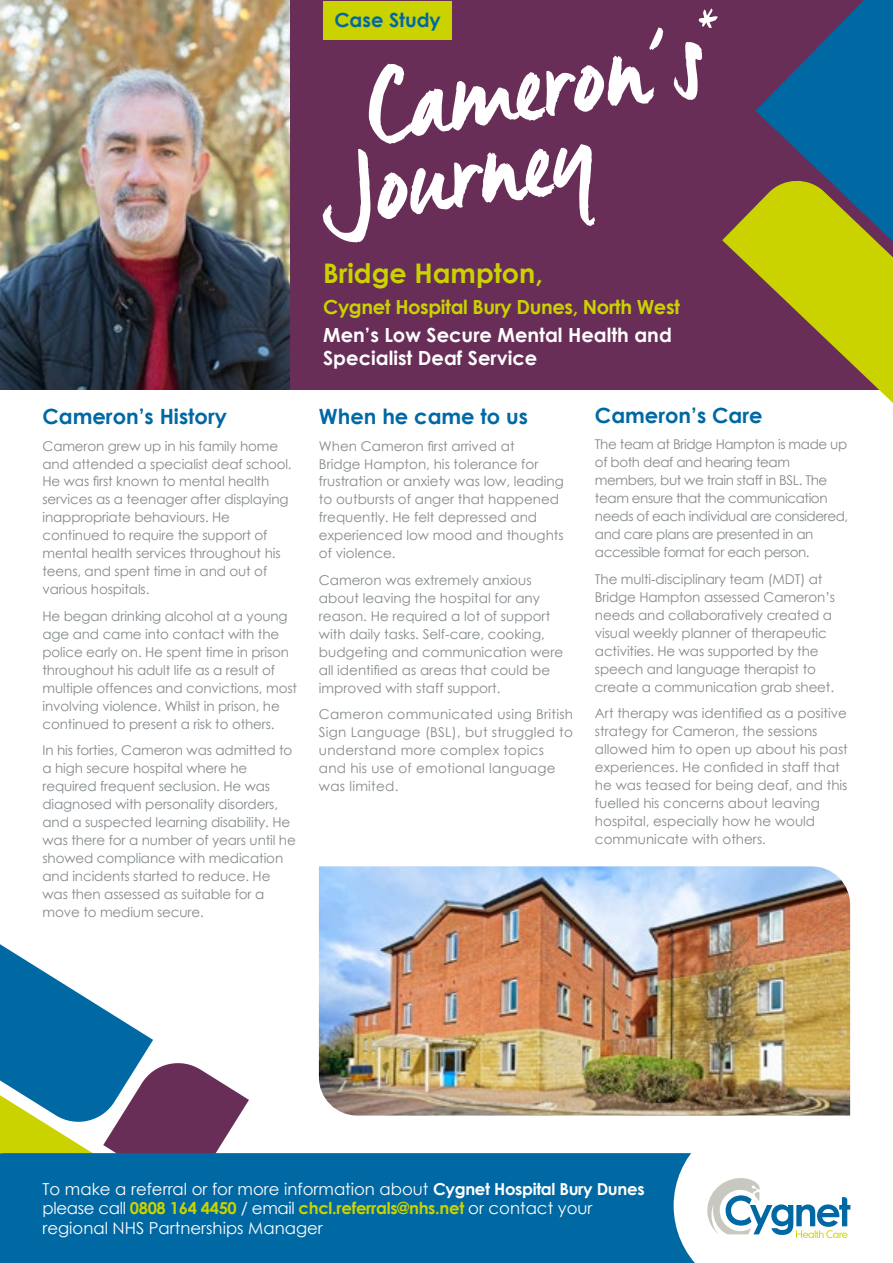
<style>
.page{position:relative;width:893px;height:1263px;background:#fff}
.page>*{position:absolute;margin:0;border:0;box-sizing:border-box;transform-origin:0 0}
.t1{font:108px "Manus";color:#fff}
.t2{font:700 27px "Century Gothic";color:#cad200}
.t3{font:700 21px "Century Gothic";color:#0068a3}
.t4{font:700 19.5px/23.4px "Century Gothic";color:#fff}
.t5{font:700 19.5px "Century Gothic";letter-spacing:-.02em;color:#cad200}
.t6{font:700 19.5px "Century Gothic";color:#0068a3}
.t7{font:16.5px/19.5px "Century Gothic";color:#fff}
.t8{font:13.5px/18px "Century Gothic";letter-spacing:-.01em;color:#848a8e}
.t9{font:13.5px/18px "Century Gothic";letter-spacing:-.03em;color:#848a8e}
.t10{font:13.5px/18px "Century Gothic";letter-spacing:.02em;color:#848a8e}
.s1{font-weight:700}
.s2{font-weight:700;color:#cad200}
</style>
<div class="page">
<svg style="left:0;top:944px;width:249px;height:209px"></svg>
<img style="left:0;top:0;width:291px;height:389px">
<div style="left:291px;top:0;width:602px;height:389px;background:#682e57"></div>
<div style="left:0;top:1153px;width:674px;height:110px;background:#0068a3"></div>
<div style="left:323px;top:1px;width:129px;height:38px;background:#cad200"></div>
<svg style="left:756px;top:0;width:137px;height:177px"></svg>
<svg style="left:722px;top:177px;width:171px;height:226px"></svg>
<svg style="left:674px;top:1115px;width:177px;height:148px"></svg>
<img style="left:319px;top:866px;width:531px;height:249px">
<h3 class="t3" style="left:43px;top:400px;width:186px">Cameron’s History</h3>
<p class="t8" style="left:43px;top:436px;width:251px">Cameron grew up in his family home and attended a specialist deaf school.<br>He was first known to mental health services as a teenager after displaying inappropriate behaviours. He continued to require the support of mental health services throughout his teens, and spent time in and out of various hospitals.</p>
<p class="t8" style="left:43px;top:607px;width:256px">He began drinking alcohol at a young age and came into contact with the police early on. He spent time in prison throughout his adult life as a result of multiple offences and convictions, most involving violence. Whilst in prison, he continued to present a risk to others.</p>
<p class="t8" style="left:43px;top:741px;width:255px">In his forties, Cameron was admitted to a high secure hospital where he required frequent seclusion. He was diagnosed with personality disorders, and a suspected learning disability. He was there for a number of years until he showed compliance with medication and incidents started to reduce. He was then assessed as suitable for a move to medium secure.</p>
<h3 class="t6" style="left:334px;top:5px;width:108px">Case Study</h3>
<h1 class="t1" style="left:357px;top:45px;width:342px;rotate:-9deg">Cameron’s</h1>
<h1 class="t1" style="left:309px;top:129px;width:279px;rotate:-9deg">Journey</h1>
<h2 class="t2" style="left:323px;top:253px;width:221px">Bridge Hampton,</h2>
<h3 class="t5" style="left:323px;top:292px;width:358px">Cygnet Hospital Bury Dunes, North West</h3>
<h3 class="t4" style="left:323px;top:322px;width:350px">Men’s Low Secure Mental Health and<br>Specialist Deaf Service</h3>
<h3 class="t3" style="left:319px;top:400px;width:211px">When he came to us</h3>
<p class="t8" style="left:319px;top:436px;width:246px">When Cameron first arrived at<br>Bridge Hampton, his tolerance for frustration or anxiety was low, leading to outbursts of anger that happened frequently. He felt depressed and experienced low mood and thoughts of violence.</p>
<p class="t8" style="left:319px;top:571px;width:246px">Cameron was extremely anxious about leaving the hospital for any reason. He required a lot of support with daily tasks. Self-care, cooking, budgeting and communication were all identified as areas that could be improved with staff support.</p>
<p class="t10" style="left:319px;top:705px;width:256px">Cameron communicated using British<br>Sign Language (BSL), but struggled to understand more complex topics and his use of emotional language was limited.</p>
<h3 class="t3" style="left:595px;top:399px;width:169px">Cameron’s Care</h3>
<p class="t9" style="left:595px;top:435px;width:255px">The team at Bridge Hampton is made up of both deaf and hearing team members, but we train staff in BSL. The team ensure that the communication needs of each individual are considered, and care plans are presented in an accessible format for each person.</p>
<p class="t8" style="left:595px;top:570px;width:242px">The multi-disciplinary team (MDT) at Bridge Hampton assessed Cameron’s needs and collaboratively created a visual weekly planner of therapeutic activities. He was supported by the speech and language therapist to create a communication grab sheet.</p>
<p class="t8" style="left:595px;top:704px;width:254px">Art therapy was identified as a positive strategy for Cameron, the sessions allowed him to open up about his past experiences. He confided in staff that he was teased for being deaf, and this fuelled his concerns about leaving hospital, especially how he would communicate with others.</p>
<p class="t7" style="left:43px;top:1179px;width:604px">To make a referral or for more information about <span class="s1">Cygnet Hospital Bury Dunes </span>please call <span class="s2">0808 164 4450</span> / email <span class="s2">chcl.referrals@nhs.net</span> or contact your regional NHS Partnerships Manager</p>
</div>
